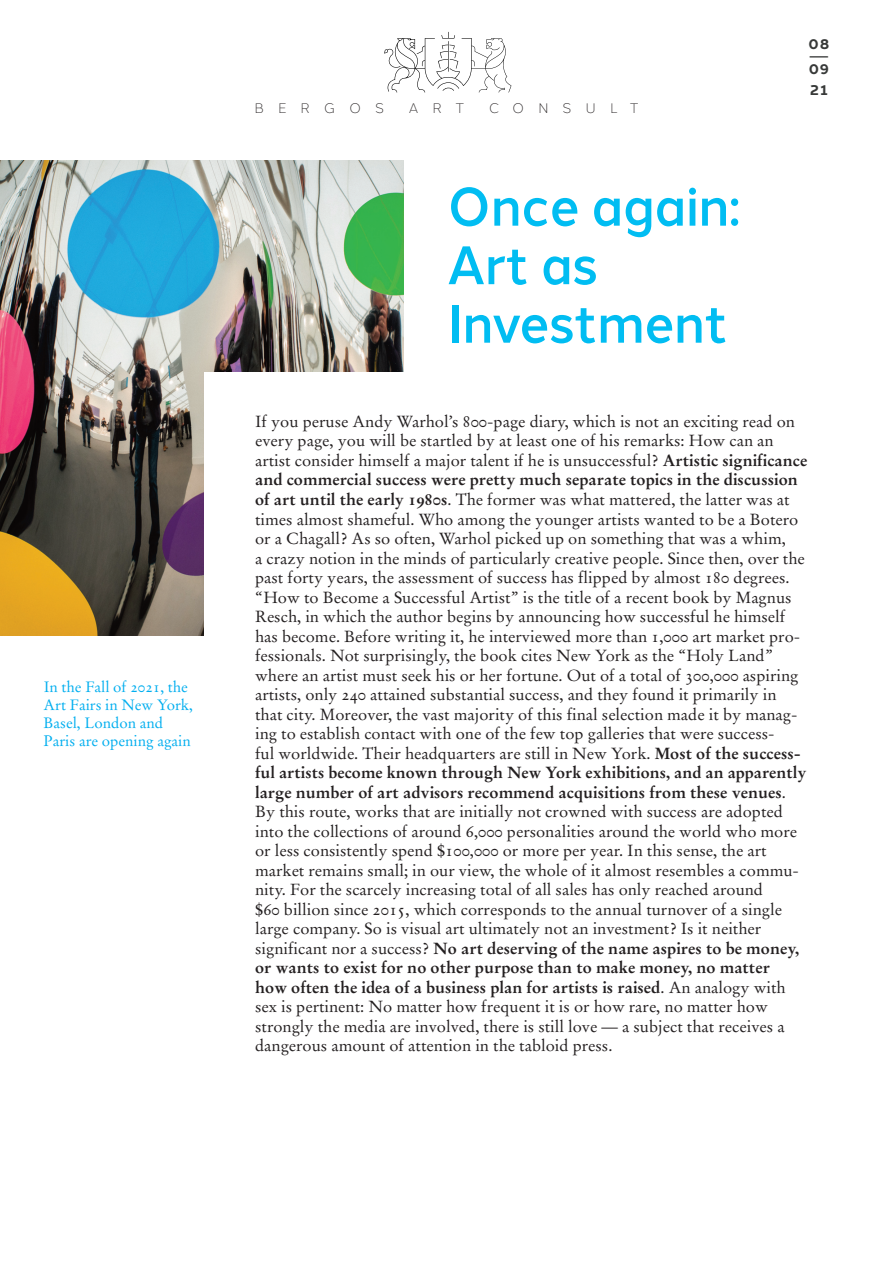
<style>
.page{position:relative;width:893px;height:1263px;background:#fff}
.page>*{position:absolute;margin:0;border:0;box-sizing:border-box;transform-origin:0 0}
.t1{font:500 54px "Halcom";letter-spacing:-.01em;color:#01bdf2;scale:.96 1}
.t2{font:16.2px/19.5px "Stempel Garamond";color:#231f20}
.t3{font:15px "Stempel Garamond";color:#00aeef}
.t4{font:700 14.4px "Halcom";color:#383a39}
.t5{font:700 14.25px "Halcom";color:#383a39}
.t6{font:500 14.25px "Halcom";color:#383a39;scale:1.5 1}
.t7{font:300 13.8px "Halcom";letter-spacing:1.015em;color:#231f20}
.s1{font-family:"Stempel Garamond Roman SC"}
.s2{font-weight:700}
.s3{font-family:"Stempel Garamond Bold Os F"}
</style>
<div class="page">
<img style="left:0;top:160px;width:404px;height:476px">
<div style="left:204px;top:372px;width:621px;height:276px;background:#fff"></div>
<svg style="left:384px;top:32px;width:128px;height:61px"></svg>
<p class="t3" style="left:44px;top:680px;width:146px">In the Fall of <span class="s1">2021</span>, the</p>
<p class="t3" style="left:44px;top:698px;width:151px">Art Fairs in New York,</p>
<p class="t3" style="left:44px;top:716px;width:121px">Basel, London and</p>
<p class="t3" style="left:44px;top:734px;width:149px">Paris are opening again</p>
<p class="t7" style="left:254px;top:100px;width:131px">BERGOS</p>
<p class="t7" style="left:409px;top:100px;width:57px">ART</p>
<p class="t7" style="left:489px;top:100px;width:151px">CONSULT</p>
<p class="t1" style="left:447px;top:175px;width:307px">Once again:</p>
<p class="t1" style="left:447px;top:234px;width:158px">Art as</p>
<p class="t1" style="left:447px;top:292px;width:294px">Investment</p>
<p class="t5" style="left:809px;top:36px;width:22px">08</p>
<p class="t6" style="left:809px;top:48px;width:15px">—</p>
<p class="t5" style="left:809px;top:61px;width:22px">09</p>
<p class="t4" style="left:810px;top:82px;width:19px">21</p>
<p class="t2" style="left:255px;top:413px;width:554px">If you peruse Andy Warhol’s <span class="s1">800</span>-page diary, which is not an exciting read on every page, you will be startled by at least one of his remarks: How can an artist consider himself a major talent if he is unsuccessful? <span class="s2">Artistic significance and commercial success were pretty much separate topics in the discussion of art until the early</span> <span class="s3">1980</span><span class="s2">s</span>. The former was what mattered, the latter was at times almost shameful. Who among the younger artists wanted to be a Botero or a Chagall? As so often, Warhol picked up on something that was a whim,<br>a crazy notion in the minds of particularly creative people. Since then, over the past forty years, the assessment of success has flipped by almost <span class="s1">180</span> degrees. “How to Become a Successful Artist” is the title of a recent book by Magnus Resch, in which the author begins by announcing how successful he himself has become. Before writing it, he interviewed more than <span class="s1">1,000</span> art market pro&shy;fessionals. Not surprisingly, the book cites New York as the “Holy Land” where an artist must seek his or her fortune. Out of a total of <span class="s1">300,000</span> aspiring artists, only <span class="s1">240</span> attained substantial success, and they found it primarily in that city. Moreover, the vast majority of this final selection made it by manag&shy;ing to establish contact with one of the few top galleries that were success-<br>ful worldwide. Their headquarters are still in New York. <span class="s2">Most of the success&shy;ful artists become known through New York exhibitions, and an apparently large number of art advisors recommend acquisitions from these venues</span>.<br>By this route, works that are initially not crowned with success are adopted into the collections of around <span class="s1">6,000</span> personalities around the world who more or less consistently spend $<span class="s1">100,000</span> or more per year. In this sense, the art market remains small; in our view, the whole of it almost resembles a commu&shy;nity. For the scarcely increasing total of all sales has only reached around<br>$<span class="s1">60</span> billion since <span class="s1">2015</span>, which corresponds to the annual turnover of a single large company. So is visual art ultimately not an investment? Is it neither significant nor a success? <span class="s2">No art deserving of the name aspires to be money, or wants to exist for no other purpose than to make money, no matter<br>how often the idea of a business plan for artists is raised</span>. An analogy with sex is pertinent: No matter how frequent it is or how rare, no matter how strongly the media are involved, there is still love — a subject that receives a dangerous amount of attention in the tabloid press.</p>
</div>
